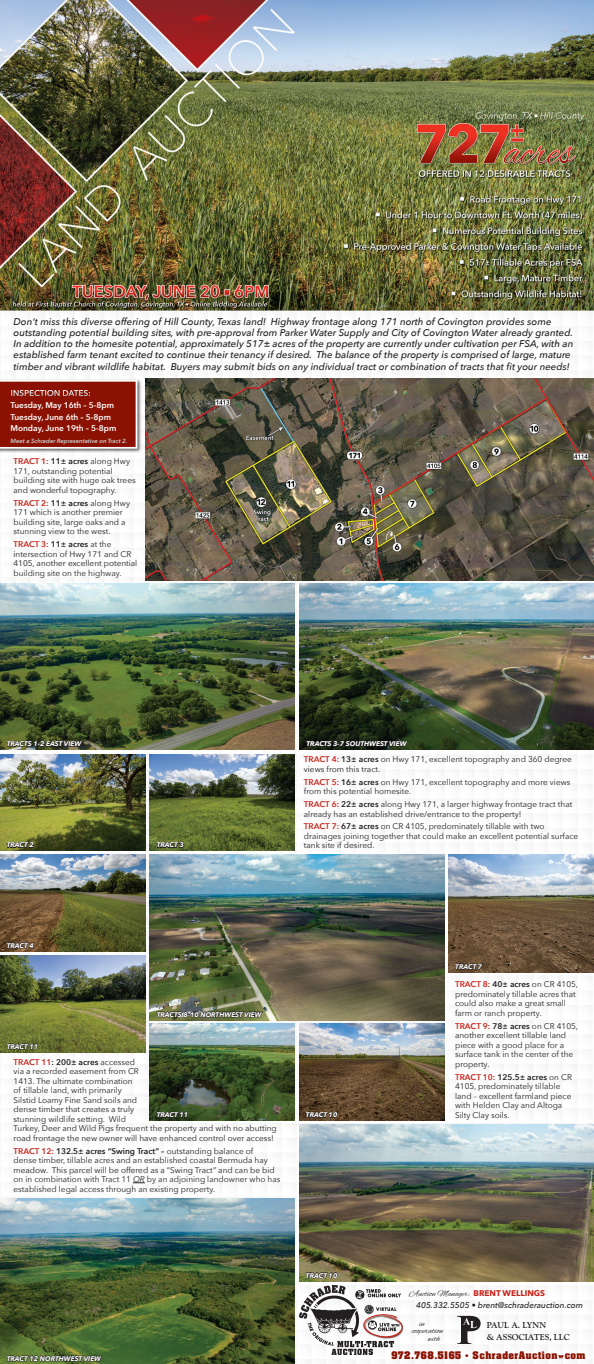
<style>
.page{position:relative;width:594px;height:1364px;background:#fff}
.page>*{position:absolute;margin:0;border:0;box-sizing:border-box;transform-origin:0 0}
.t1{font:italic 500 9.75px/11.2px "Avenir Next";color:#231f20}
.t2{font:9px/7px "Alex Brush";color:#231f20}
.t3{font:700 8.93px "Aachen";letter-spacing:.05em;color:#8b1202}
.t4{font:700 8.55px/11.5px "Goudy Old Style BT";color:#231f20}
.t5{font:8.25px/9.4px "Avenir Next";color:#231f20}
.t6{font:600 8.25px/12.3px "Avenir Next";color:#fff}
.t7{font:italic 500 8.25px "Avenir Next";color:#231f20}
.t8{font:italic 700 6.75px "Avenir Next";color:#fff}
.t9{font:italic 600 6px "Avenir Next";color:#d1d2d4}
.s1{font-weight:600;color:#c5241a}
.s2{font-weight:600}
.s3{font-style:italic}
.s4{font-family:"Avenir Next";font-weight:700;font-size:8.25px;color:#c5241a}
</style>
<div class="page">
<img style="left:0;top:310px;width:594px;height:1053px">
<div style="left:0;top:378px;width:142px;height:75px;background:#231f20;opacity:.75"></div>
<svg style="left:0;top:379px;width:138px;height:70px;background:#932415"></svg>
<img style="left:0;top:0;width:594px;height:310px">
<img style="left:455px;top:1315px;width:28px;height:29px">
<img style="left:146px;top:378px;width:448px;height:202px">
<img style="left:299px;top:584px;width:295px;height:165px">
<img style="left:150px;top:854px;width:294px;height:166px">
<img style="left:0;top:1198px;width:295px;height:166px">
<img style="left:299px;top:1124px;width:295px;height:157px">
<img style="left:150px;top:754px;width:145px;height:96px">
<img style="left:0;top:584px;width:295px;height:165px">
<img style="left:0;top:754px;width:146px;height:96px">
<img style="left:0;top:854px;width:146px;height:97px">
<img style="left:0;top:955px;width:146px;height:97px">
<img style="left:449px;top:854px;width:145px;height:118px">
<img style="left:150px;top:1024px;width:145px;height:96px">
<img style="left:299px;top:1024px;width:145px;height:96px">
<svg style="left:7px;top:735px;width:75px;height:27px"></svg>
<svg style="left:306px;top:735px;width:102px;height:27px"></svg>
<svg style="left:7px;top:842px;width:27px;height:6px"></svg>
<svg style="left:7px;top:942px;width:27px;height:6px"></svg>
<svg style="left:455px;top:963px;width:28px;height:6px"></svg>
<svg style="left:156px;top:1005px;width:107px;height:27px;background:#869183"></svg>
<svg style="left:7px;top:1043px;width:31px;height:6px"></svg>
<svg style="left:156px;top:842px;width:28px;height:6px"></svg>
<svg style="left:133px;top:1182px;width:12px;height:1px"></svg>
<img style="left:300px;top:1285px;width:101px;height:69px">
<div style="left:363px;top:1314px;width:40px;height:24px;background:#231f20;opacity:.75"></div>
<img style="left:364px;top:1314px;width:38px;height:23px">
<svg style="left:558px;top:1355px;width:6px;height:3px"></svg>
<svg style="left:156px;top:1112px;width:32px;height:5px"></svg>
<svg style="left:306px;top:1112px;width:32px;height:5px"></svg>
<svg style="left:306px;top:1272px;width:32px;height:6px"></svg>
<svg style="left:7px;top:1349px;width:95px;height:15px"></svg>
<p class="t1" style="left:14px;top:315px;width:561px">Don’t miss this diverse offering of Hill County, Texas land! Highway frontage along 171 north of Covington provides some outstanding potential building sites, with pre-approval from Parker Water Supply and City of Covington Water already granted.<br>In addition to the homesite potential, approximately 517± acres of the property are currently under cultivation per FSA, with an established farm tenant excited to continue their tenancy if desired. The balance of the property is comprised of large, mature timber and vibrant wildlife habitat. Buyers may submit bids on any individual tract or combination of tracts that fit your needs!</p>
<p class="t6" style="left:11px;top:387px;width:105px">INSPECTION DATES:<br>Tuesday, May 16th – 5-8pm</p>
<p class="t6" style="left:11px;top:411px;width:107px;line-height:11.5px">Tuesday, June 6th – 5-8pm<br>Monday, June 19th – 5-8pm</p>
<p class="t9" style="left:11px;top:435px;width:118px">Meet a Schrader Representative on Tract 2.</p>
<p class="t5" style="left:14px;top:456px;width:124px"><span class="s1">TRACT 1:</span> <span class="s2">11± acres</span> along Hwy<br>171, outstanding potential building site with huge oak trees and wonderful topography.</p>
<p class="t5" style="left:14px;top:498px;width:118px"><span class="s1">TRACT 2:</span> <span class="s2">11± acres</span> along Hwy<br>171 which is another premier building site, large oaks and a stunning view to the west.</p>
<p class="t5" style="left:14px;top:539px;width:125px"><span class="s1">TRACT 3:</span> <span class="s2">11± acres</span> at the intersection of Hwy 171 and CR<br>4105, another excellent potential building site on the highway.</p>
<p class="t8" style="left:7px;top:738px;width:76px">TRACTS 1-2 EAST VIEW</p>
<p class="t8" style="left:307px;top:738px;width:101px">TRACTS 3-7 SOUTHWEST VIEW</p>
<p class="t8" style="left:7px;top:839px;width:29px">TRACT 2</p>
<p class="t8" style="left:7px;top:939px;width:29px">TRACT 4</p>
<p class="t8" style="left:157px;top:839px;width:29px">TRACT 3</p>
<p class="t5" style="left:304px;top:754px;width:269px"><span class="s1">TRACT 4:</span> <span class="s2">13± acres</span> on Hwy 171, excellent topography and 360 degree views from this tract.</p>
<p class="t5" style="left:304px;top:777px;width:268px"><span class="s1">TRACT 5:</span> <span class="s2">16± acres</span> on Hwy 171, excellent topography and more views from this potential homesite.</p>
<p class="t5" style="left:304px;top:799px;width:270px"><span class="s1">TRACT 6:</span> <span class="s2">22± acres</span> along Hwy 171, a larger highway frontage tract that already has an established drive/entrance to the property!</p>
<p class="t5" style="left:304px;top:821px;width:276px"><span class="s1">TRACT 7:</span> <span class="s2">67± acres</span> on CR 4105, predominately tillable with two drainages joining together that could make an excellent potential surface tank site if desired.</p>
<p class="t8" style="left:455px;top:960px;width:29px">TRACT 7</p>
<p class="t5" style="left:455px;top:979px;width:124px"><span class="s1">TRACT 8:</span> <span class="s2">40± acres</span> on CR 4105, predominately tillable acres that could also make a great small farm or ranch property.</p>
<p class="t5" style="left:455px;top:1020px;width:124px"><span class="s1">TRACT 9:</span> <span class="s2">78± acres</span> on CR 4105, another excellent tillable land piece with a good place for a surface tank in the center of the property.</p>
<p class="t5" style="left:455px;top:1071px;width:118px"><span class="s1">TRACT 10:</span> <span class="s2">125.5± acres</span> on CR<br>4105, predominately tillable land – excellent farmland piece with Helden Clay and Altoga</p>
<p class="t8" style="left:157px;top:1008px;width:107px">TRACTS 8-10 NORTHWEST VIEW</p>
<p class="t8" style="left:7px;top:1040px;width:33px">TRACT 11</p>
<p class="t5" style="left:14px;top:1056px;width:265px"><span class="s1">TRACT 11</span><span class="s2">: 200± acres</span> accessed<br>via a recorded easement from CR<br>1413. The ultimate combination<br>of tillable land, with primarily<br>Silstid Loamy Fine Sand soils and<br>dense timber that creates a truly<br>stunning wildlife setting. Wild<br>Turkey, Deer and Wild Pigs frequent the property and with no abutting road frontage the new owner will have enhanced control over access!</p>
<p class="t5" style="left:14px;top:1145px;width:268px"><span class="s1">TRACT 12:</span> <span class="s2">132.5± acres “Swing Tract” –</span> outstanding balance of<br>dense timber, tillable acres and an established coastal Bermuda hay meadow. This parcel will be offered as a “Swing Tract” and can be bid on in combination with Tract 11 <span class="s3">OR</span> by an adjoining landowner who has established legal access through an existing property.</p>
<p class="t8" style="left:157px;top:1109px;width:33px">TRACT 11</p>
<p class="t8" style="left:306px;top:1109px;width:33px">TRACT 10</p>
<p class="t5" style="left:455px;top:1109px;width:56px">Silty Clay soils.</p>
<p class="t8" style="left:7px;top:1352px;width:96px">TRACT 12 NORTHWEST VIEW</p>
<p class="t8" style="left:306px;top:1269px;width:33px">TRACT 10</p>
<p class="t2" style="left:409px;top:1291px;width:137px">Auction Manager: <span class="s4">BRENT WELLINGS</span></p>
<p class="t7" style="left:416px;top:1298px;width:168px">405.332.5505 • brent@schraderauction.com</p>
<p class="t2" style="left:412px;top:1320px;width:33px;text-indent:7px">in cooperation</p>
<p class="t2" style="left:428px;top:1336px;width:14px">with</p>
<p class="t4" style="left:487px;top:1319px;width:85px">PAUL A. LYNN<br>&amp; ASSOCIATES, LLC</p>
<p class="t3" style="left:391px;top:1348px;width:196px">972.768.5165 • SchraderAuction com</p>
</div>
